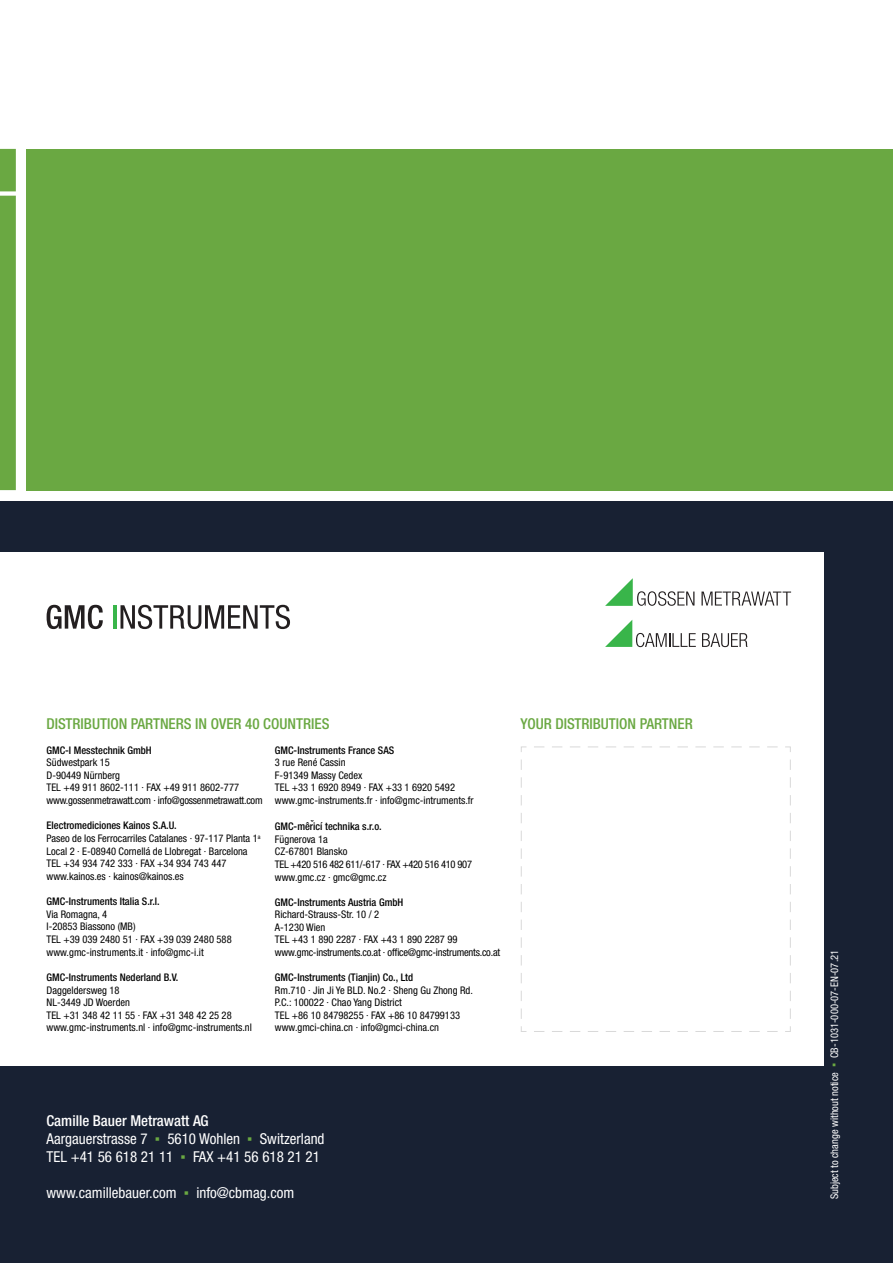
<style>
.page{position:relative;width:893px;height:1263px;background:#fff}
.page>*{position:absolute;margin:0;border:0;box-sizing:border-box;transform-origin:0 0}
.t1{font:condensed 15px/18px "Helvetica Neue LTW1 G";color:#fff}
.t2{font:500 condensed 15px "Helvetica Neue LTW1 G";color:#6aa842}
.t3{font:condensed 10.5px/12.6px "Helvetica Neue LTW1 G";color:#000}
.t4{font:500 condensed 10.5px "Helvetica Neue LTW1 G";color:#000}
.t5{font:condensed 10.5px "Helvetica Neue LTW1 G";color:#fff}
.s1{font-weight:500}
.s2{font-family:"Arial";font-stretch:normal;color:#6aa842}
.s3{font-family:"Arial";font-stretch:normal;font-size:12px;color:#6aa842}
</style>
<div class="page">
<div style="left:0;top:502px;width:892px;height:761px;background:#182133"></div>
<div style="left:0;top:552px;width:823px;height:513px;background:#fff"></div>
<hr style="left:113px;top:605px;width:4px;height:24px;background:#39b54a">
<svg style="left:47px;top:605px;width:56px;height:24px"></svg>
<svg style="left:120px;top:605px;width:170px;height:24px"></svg>
<svg style="left:701px;top:592px;width:90px;height:14px"></svg>
<svg style="left:605px;top:578px;width:89px;height:28px"></svg>
<svg style="left:605px;top:620px;width:90px;height:27px"></svg>
<svg style="left:702px;top:633px;width:45px;height:14px"></svg>
<svg style="left:521px;top:746px;width:256px;height:6px"></svg>
<svg style="left:521px;top:760px;width:6px;height:272px"></svg>
<svg style="left:534px;top:1026px;width:257px;height:6px"></svg>
<svg style="left:785px;top:746px;width:6px;height:273px"></svg>
<div style="left:26px;top:149px;width:866px;height:341px;background:#6aa842"></div>
<svg style="left:0;top:149px;width:16px;height:341px;background:#6da946"></svg>
<h1 class="t2" style="left:47px;top:718px;width:284px">DISTRIBUTION PARTNERS IN OVER 40 COUNTRIES</h1>
<h1 class="t2" style="left:520px;top:718px;width:174px">YOUR DISTRIBUTION PARTNER</h1>
<p class="t4" style="left:47px;top:746px;width:107px">GMC-I Messtechnik GmbH</p>
<p class="t3" style="left:47px;top:758px;width:217px">Südwestpark 15<br>D-90449 Nürnberg<br>TEL +49 911 8602-111 · FAX +49 911 8602-777 www.gossenmetrawatt.com · info@gossenmetrawatt.com</p>
<p class="t3" style="left:47px;top:821px;width:215px"><span class="s1">Electromediciones Kainos S.A.U.<br></span>Paseo de los Ferrocarriles Catalanes · 97-117 Planta 1<sup>a </sup>Local 2 · E-08940 Cornellá de Llobregat · Barcelona TEL +34 934 742 333 · FAX +34 934 743 447 www.kainos.es · kainos@kainos.es</p>
<p class="t4" style="left:47px;top:898px;width:115px">GMC-Instruments Italia S.r.l.</p>
<p class="t3" style="left:47px;top:909px;width:187px">Via Romagna, 4<br>I-20853 Biassono (MB)<br>TEL +39 039 2480 51 · FAX +39 039 2480 588 www.gmc-instruments.it · info@gmc-i.it</p>
<p class="t4" style="left:47px;top:973px;width:133px">GMC-Instruments Nederland B.V.</p>
<p class="t3" style="left:47px;top:985px;width:207px">Daggeldersweg 18<br>NL-3449 JD Woerden<br>TEL +31 348 42 11 55 · FAX +31 348 42 25 28 www.gmc-instruments.nl · info@gmc-instruments.nl</p>
<p class="t4" style="left:275px;top:746px;width:121px">GMC-Instruments France SAS</p>
<p class="t3" style="left:275px;top:758px;width:200px">3 rue René Cassin<br>F-91349 Massy Cedex<br>TEL +33 1 6920 8949 · FAX +33 1 6920 5492 www.gmc-instruments.fr · info@gmc-intruments.fr</p>
<p class="t4" style="left:275px;top:823px;width:108px">GMC-mêricí technika s.r.o.</p>
<p class="t3" style="left:275px;top:834px;width:198px">Fügnerova 1a<br>CZ-67801 Blansko<br>TEL +420 516 482 611/-617 · FAX +420 516 410 907 www.gmc.cz · gmc@gmc.cz</p>
<p class="t4" style="left:311px;top:821px;width:4px">ˇ</p>
<p class="t4" style="left:275px;top:898px;width:130px">GMC-Instruments Austria GmbH</p>
<p class="t3" style="left:275px;top:909px;width:227px">Richard-Strauss-Str. 10 / 2<br>A-1230 Wien<br>TEL +43 1 890 2287 · FAX +43 1 890 2287 99 www.gmc-instruments.co.at · office@gmc-instruments.co.at</p>
<p class="t4" style="left:275px;top:973px;width:140px">GMC-Instruments (Tianjin) Co., Ltd</p>
<p class="t3" style="left:275px;top:985px;width:199px">Rm.710 · Jin Ji Ye BLD. No.2 · Sheng Gu Zhong Rd.<br>P.C.: 100022 · Chao Yang District<br>TEL +86 10 84798255 · FAX +86 10 84799133 www.gmci-china.cn · info@gmci-china.cn</p>
<h1 class="t1" style="left:47px;top:1114px;width:279px"><span class="s1">Camille Bauer Metrawatt AG<br></span>Aargauerstrasse 7 <span class="s2">▪</span> 5610 Wohlen <span class="s2">▪</span> Switzerland<br>TEL +41 56 618 21 11 <span class="s2">▪</span> FAX +41 56 618 21 21</h1>
<h1 class="t1" style="left:47px;top:1186px;width:249px">www.camillebauer.com <span class="s2">▪</span> info@cbmag.com</h1>
<p class="t5" style="left:830px;top:1199px;width:251px;rotate:-90deg">Subject to change without notice <span class="s3">▪</span> CB-1031-000-07-EN-07.21</p>
</div>
